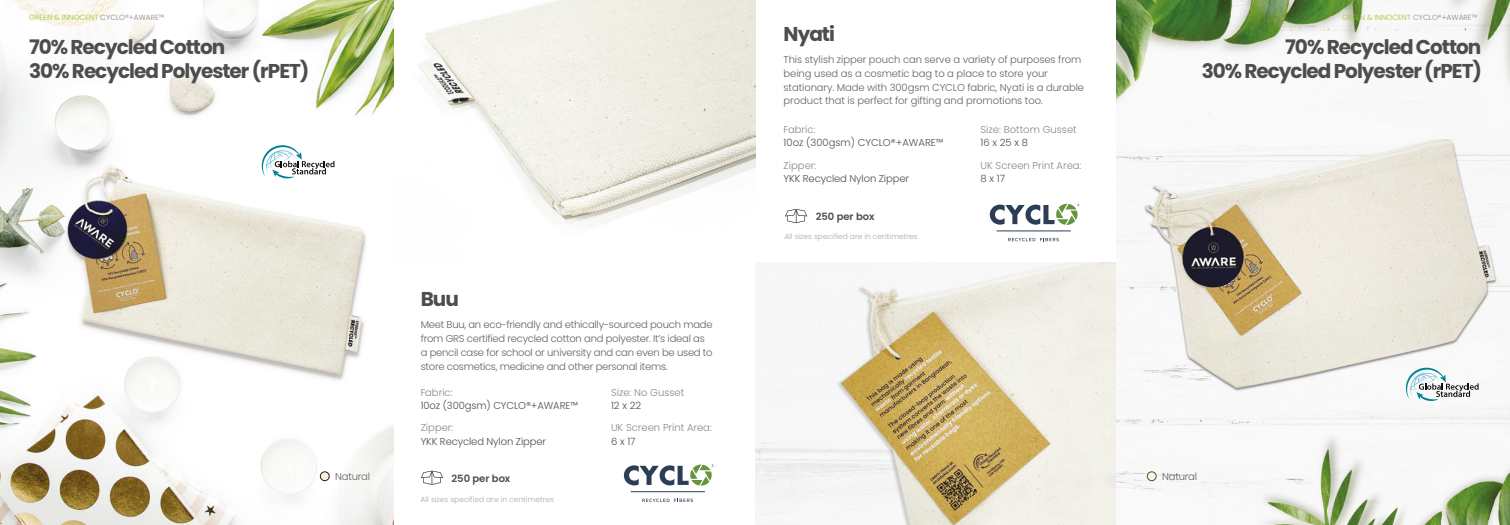
<style>
.page{position:relative;width:1510px;height:525px;background:#fff}
.page>*{position:absolute;margin:0;border:0;box-sizing:border-box;transform-origin:0 0}
.t1{font:700 20px/23.1px "Poppins";letter-spacing:-.05em;color:#4d4d4c}
.t2{font:300 10px/13.8px "Poppins";letter-spacing:-.025em;color:#626260}
.t3{font:300 10px "Poppins";letter-spacing:-.01em;color:#4e4d4c}
.t4{font:300 10px "Poppins";color:#898789}
.t5{font:600 10px "Poppins";color:#4e4d4c}
.t6{font:300 7.5px "Poppins";color:#a9a9a9}
.t7{font:300 7.5px "Poppins";color:#9cc429}
.t8{font:300 7.5px "Poppins";color:#898789}
.s1{color:#898789}
</style>
<div class="page">
<img style="left:393px;top:0;width:362px;height:224px">
<img style="left:0;top:0;width:393px;height:524px">
<div style="left:320px;top:471px;width:9px;height:9px;background:#fbf2e1;border-radius:50%"></div>
<div style="left:320px;top:471px;width:9px;height:9px;border:1px solid #1d1d1b;border-radius:50%"></div>
<svg style="left:642px;top:498px;width:51px;height:3px"></svg>
<svg style="left:624px;top:464px;width:90px;height:21px"></svg>
<hr style="left:630px;top:491px;width:75px;height:1px;background:#2c3e55">
<svg style="left:421px;top:470px;width:22px;height:14px"></svg>
<svg style="left:262px;top:145px;width:72px;height:33px"></svg>
<img style="left:755px;top:262px;width:361px;height:262px">
<img style="left:1116px;top:0;width:393px;height:524px">
<div style="left:1147px;top:471px;width:9px;height:9px;background:#fbf2e1;border-radius:50%"></div>
<div style="left:1147px;top:471px;width:9px;height:9px;border:1px solid #4e4d4c;border-radius:50%"></div>
<svg style="left:1008px;top:238px;width:50px;height:3px"></svg>
<svg style="left:989px;top:203px;width:91px;height:22px"></svg>
<hr style="left:996px;top:230px;width:74px;height:1px;background:#2c3e55">
<svg style="left:785px;top:209px;width:22px;height:14px"></svg>
<svg style="left:1405px;top:367px;width:73px;height:34px"></svg>
<p class="t8" style="left:100px;top:13px;width:79px">PRODUCT RANGE / 54</p>
<p class="t7" style="left:29px;top:13px;width:137px">GREEN &amp; INNOCENT <span class="s1">CYCLO®+AWARE™</span></p>
<h1 class="t1" style="left:29px;top:36px;width:282px">70% Recycled Cotton<br>30% Recycled Polyester (rPET)</h1>
<h1 class="t1" style="left:783px;top:23px;width:53px">Nyati</h1>
<p class="t2" style="left:783px;top:53px;width:302px">This stylish zipper pouch can serve a variety of purposes from being used as a cosmetic bag to a place to store your stationary. Made with 300gsm CYCLO fabric, Nyati is a durable product that is perfect for gifting and promotions too.</p>
<p class="t7" style="left:1342px;top:13px;width:137px">GREEN &amp; INNOCENT <span class="s1">CYCLO®+AWARE™</span></p>
<h1 class="t1" style="left:1201px;top:59px;width:282px">30% Recycled Polyester (rPET)</h1>
<h1 class="t1" style="left:1285px;top:36px;width:198px">70% Recycled Cotton</h1>
<p class="t4" style="left:783px;top:124px;width:33px">Fabric:</p>
<p class="t4" style="left:980px;top:124px;width:98px">Size: Bottom Gusset</p>
<p class="t4" style="left:783px;top:159px;width:34px">Zipper:</p>
<p class="t3" style="left:783px;top:173px;width:127px">YKK Recycled Nylon Zipper</p>
<p class="t3" style="left:783px;top:137px;width:161px">10oz (300gsm) CYCLO®+AWARE™</p>
<p class="t3" style="left:980px;top:137px;width:49px">16 x 25 x 8</p>
<p class="t4" style="left:980px;top:159px;width:102px">UK Screen Print Area:</p>
<p class="t3" style="left:980px;top:173px;width:26px">8 x 17</p>
<p class="t5" style="left:815px;top:211px;width:60px">250 per box</p>
<p class="t6" style="left:784px;top:232px;width:135px">All sizes specified are in centimetres</p>
<h1 class="t1" style="left:421px;top:288px;width:40px">Buu</h1>
<p class="t2" style="left:421px;top:318px;width:293px">Meet Buu, an eco-friendly and ethically-sourced pouch made from GRS certified recycled cotton and polyester. It’s ideal as a pencil case for school or university and can even be used to store cosmetics, medicine and other personal items.</p>
<p class="t4" style="left:421px;top:386px;width:33px">Fabric:</p>
<p class="t4" style="left:421px;top:422px;width:34px">Zipper:</p>
<p class="t3" style="left:421px;top:435px;width:127px">YKK Recycled Nylon Zipper</p>
<p class="t3" style="left:421px;top:400px;width:159px">10oz (300gsm) CYCLO®+AWARE™</p>
<p class="t4" style="left:611px;top:386px;width:75px">Size: No Gusset</p>
<p class="t4" style="left:611px;top:422px;width:102px">UK Screen Print Area:</p>
<p class="t3" style="left:611px;top:435px;width:26px">6 x 17</p>
<p class="t3" style="left:611px;top:400px;width:32px">12 x 22</p>
<p class="t2" style="left:335px;top:469px;width:36px">Natural</p>
<p class="t5" style="left:451px;top:472px;width:60px">250 per box</p>
<p class="t2" style="left:1162px;top:469px;width:36px">Natural</p>
<p class="t6" style="left:421px;top:495px;width:135px">All sizes specified are in centimetres</p>
</div>
